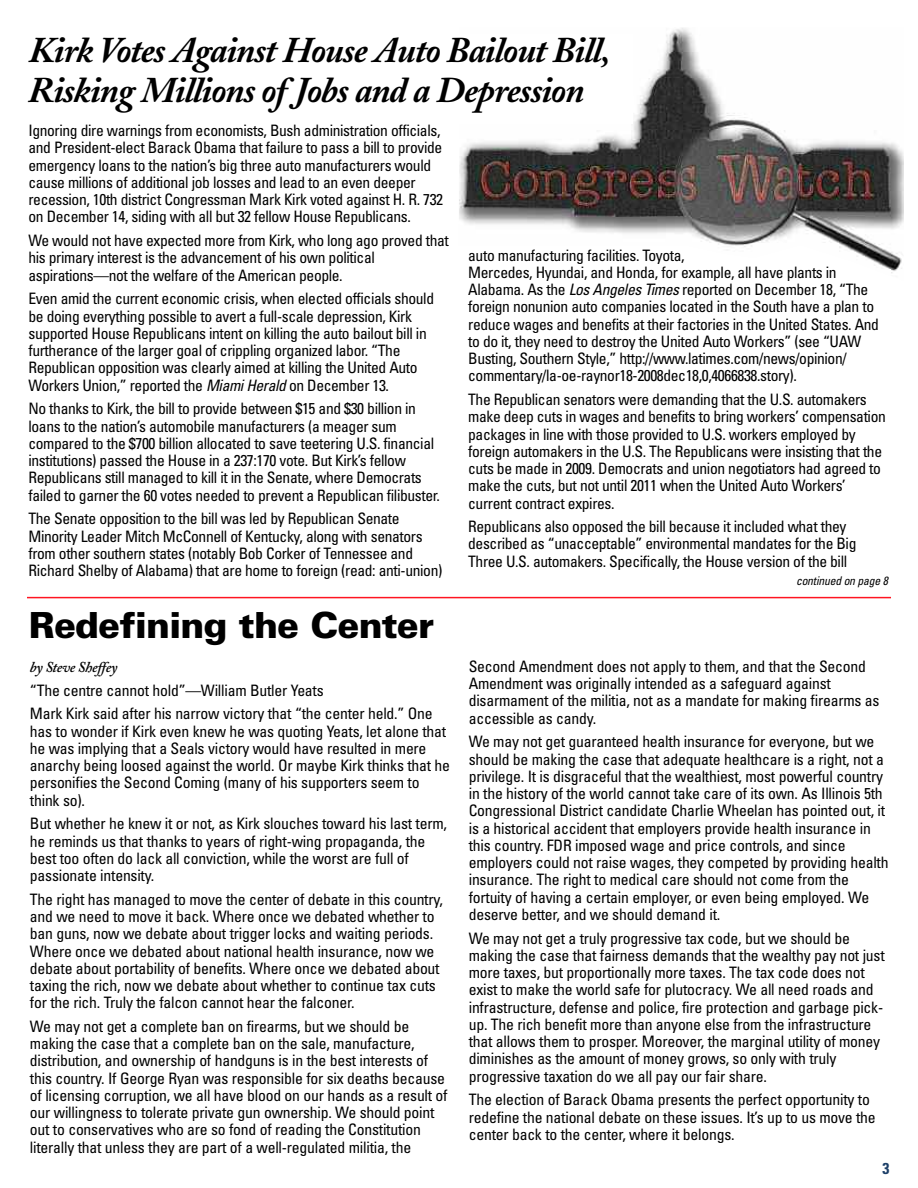
<style>
.page{position:relative;width:918px;height:1188px;background:#fff}
.page>*{position:absolute;margin:0;border:0;box-sizing:border-box;transform-origin:0 0}
.t1{font:italic 700 36px/40.5px "Adobe Caslon";letter-spacing:-.025em;color:#000}
.t2{font:900 36px "Univers";letter-spacing:-.025em;color:#000}
.t3{font:condensed 15.75px/17.2px "Univers";letter-spacing:-.015em;color:#000}
.t4{font:700 condensed 15.75px "Univers";color:#1c3f68}
.t5{font:italic 600 15px "Adobe Caslon";letter-spacing:-.025em;color:#000}
.t6{font:italic condensed 12px "Univers";letter-spacing:-.015em;color:#000}
.s1{font-style:italic}
</style>
<div class="page">
<img style="left:459px;top:28px;width:445px;height:245px">
<div style="left:27px;top:34px;width:606px;height:89px;background:#fff"></div>
<hr style="left:27px;top:597px;width:864px;height:1px;background:#ff1521">
<h1 class="t1" style="left:29px;top:35px;width:583px">Kirk Votes Against House Auto Bailout Bill,<br>Risking Millions of Jobs and a Depression</h1>
<p class="t3" style="left:28px;top:123px;width:416px">Ignoring dire warnings from economists, Bush administration officials, and President-elect Barack Obama that failure to pass a bill to provide emergency loans to the nation’s big three auto manufacturers would cause millions of additional job losses and lead to an even deeper recession, 10th district Congressman Mark Kirk voted against H. R. 732 on December 14, siding with all but 32 fellow House Republicans.</p>
<p class="t3" style="left:28px;top:233px;width:422px">We would not have expected more from Kirk, who long ago proved that his primary interest is the advancement of his own political aspirations—not the welfare of the American people.</p>
<p class="t3" style="left:28px;top:292px;width:407px">Even amid the current economic crisis, when elected officials should be doing everything possible to avert a full-scale depression, Kirk supported House Republicans intent on killing the auto bailout bill in furtherance of the larger goal of crippling organized labor. “The Republican opposition was clearly aimed at killing the United Auto Workers Union,” reported the <span class="s1">Miami Herald</span> on December 13.</p>
<p class="t3" style="left:28px;top:401px;width:413px">No thanks to Kirk, the bill to provide between $15 and $30 billion in loans to the nation’s automobile manufacturers (a meager sum compared to the $700 billion allocated to save teetering U.S. financial institutions) passed the House in a 237:170 vote. But Kirk’s fellow Republicans still managed to kill it in the Senate, where Democrats failed to garner the 60 votes needed to prevent a Republican filibuster.</p>
<p class="t3" style="left:28px;top:511px;width:415px">The Senate opposition to the bill was led by Republican Senate Minority Leader Mitch McConnell of Kentucky, along with senators from other southern states (notably Bob Corker of Tennessee and Richard Shelby of Alabama) that are home to foreign (read: anti-union)</p>
<h1 class="t2" style="left:29px;top:612px;width:407px">Redefining the Center</h1>
<p class="t5" style="left:30px;top:662px;width:89px">by Steve Sheffey</p>
<p class="t3" style="left:30px;top:679px;width:404px;line-height:23.7px">“The centre cannot hold”—William Butler Yeats<br>Mark Kirk said after his narrow victory that “the center held.” One</p>
<p class="t3" style="left:30px;top:724px;width:422px">has to wonder if Kirk even knew he was quoting Yeats, let alone that he was implying that a Seals victory would have resulted in mere anarchy being loosed against the world. Or maybe Kirk thinks that he personifies the Second Coming (many of his supporters seem to think so).</p>
<p class="t3" style="left:30px;top:816px;width:419px">But whether he knew it or not, as Kirk slouches toward his last term, he reminds us that thanks to years of right-wing propaganda, the best too often do lack all conviction, while the worst are full of passionate intensity.</p>
<p class="t3" style="left:30px;top:892px;width:415px">The right has managed to move the center of debate in this country, and we need to move it back. Where once we debated whether to ban guns, now we debate about trigger locks and waiting periods.<br>Where once we debated about national health insurance, now we debate about portability of benefits. Where once we debated about taxing the rich, now we debate about whether to continue tax cuts for the rich. Truly the falcon cannot hear the falconer.</p>
<p class="t3" style="left:30px;top:1019px;width:419px">We may not get a complete ban on firearms, but we should be making the case that a complete ban on the sale, manufacture, distribution, and ownership of handguns is in the best interests of this country. If George Ryan was responsible for six deaths because of licensing corruption, we all have blood on our hands as a result of our willingness to tolerate private gun ownership. We should point out to conservatives who are so fond of reading the Constitution literally that unless they are part of a well-regulated militia, the</p>
<p class="t3" style="left:468px;top:248px;width:412px">auto manufacturing facilities. Toyota,<br>Mercedes, Hyundai, and Honda, for example, all have plants in Alabama. As the <span class="s1">Los Angeles Times</span> reported on December 18, “The foreign nonunion auto companies located in the South have a plan to reduce wages and benefits at their factories in the United States. And to do it, they need to destroy the United Auto Workers” (see “UAW Busting, Southern Style,” http://www.latimes.com/news/opinion/ commentary/la-oe-raynor18-2008dec18,0,4066838.story).</p>
<p class="t3" style="left:468px;top:392px;width:419px">The Republican senators were demanding that the U.S. automakers make deep cuts in wages and benefits to bring workers’ compensation packages in line with those provided to U.S. workers employed by foreign automakers in the U.S. The Republicans were insisting that the cuts be made in 2009. Democrats and union negotiators had agreed to make the cuts, but not until 2011 when the United Auto Workers’ current contract expires.</p>
<p class="t3" style="left:468px;top:519px;width:390px">Republicans also opposed the bill because it included what they described as “unacceptable” environmental mandates for the Big<br>Three U.S. automakers. Specifically, the House version of the bill</p>
<p class="t6" style="left:796px;top:577px;width:94px">continued on page 8</p>
<p class="t3" style="left:469px;top:659px;width:412px">Second Amendment does not apply to them, and that the Second Amendment was originally intended as a safeguard against disarmament of the militia, not as a mandate for making firearms as accessible as candy.</p>
<p class="t3" style="left:469px;top:734px;width:421px">We may not get guaranteed health insurance for everyone, but we should be making the case that adequate healthcare is a right, not a privilege. It is disgraceful that the wealthiest, most powerful country in the history of the world cannot take care of its own. As Illinois 5th Congressional District candidate Charlie Wheelan has pointed out, it is a historical accident that employers provide health insurance in this country. FDR imposed wage and price controls, and since employers could not raise wages, they competed by providing health insurance. The right to medical care should not come from the fortuity of having a certain employer, or even being employed. We deserve better, and we should demand it.</p>
<p class="t3" style="left:469px;top:931px;width:418px">We may not get a truly progressive tax code, but we should be making the case that fairness demands that the wealthy pay not just more taxes, but proportionally more taxes. The tax code does not exist to make the world safe for plutocracy. We all need roads and infrastructure, defense and police, fire protection and garbage pick&shy;up. The rich benefit more than anyone else from the infrastructure that allows them to prosper. Moreover, the marginal utility of money diminishes as the amount of money grows, so only with truly progressive taxation do we all pay our fair share.</p>
<p class="t3" style="left:469px;top:1092px;width:409px">The election of Barack Obama presents the perfect opportunity to redefine the national debate on these issues. It’s up to us move the center back to the center, where it belongs.</p>
<p class="t4" style="left:883px;top:1162px;width:8px">3</p>
</div>
